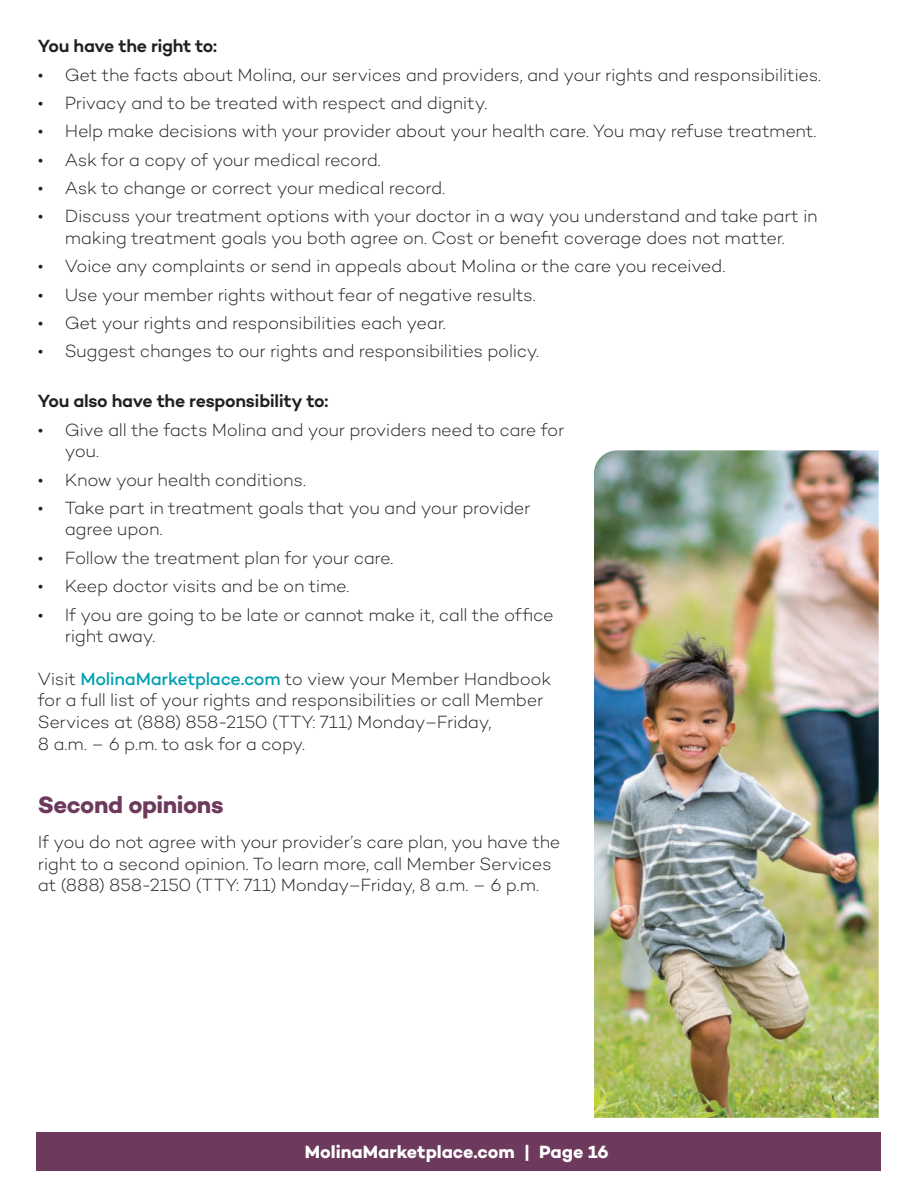
<style>
.page{position:relative;width:918px;height:1188px;background:#fff}
.page>*{position:absolute;margin:0;border:0;box-sizing:border-box;transform-origin:0 0}
.t1{font:700 24px "Campton";letter-spacing:-.02em;color:#6d3a5d}
.t2{font:300 18px/21.6px "Campton";letter-spacing:-.02em;color:#231f20}
.t3{font:600 18px "Campton";letter-spacing:-.02em;color:#231f20}
.t4{font:700 18px "Campton";color:#fff}
.s1{font-weight:500;color:#00a0b0}
</style>
<div class="page">
<img style="left:594px;top:450px;width:285px;height:668px">
<div style="left:37px;top:1132px;width:844px;height:39px;background:#6d3a5d"></div>
<p class="t3" style="left:38px;top:35px;width:181px">You have the right to:</p>
<p class="t2" style="left:38px;top:63px;width:785px">• Get the facts about Molina, our services and providers, and your rights and responsibilities.</p>
<p class="t2" style="left:38px;top:92px;width:451px">• Privacy and to be treated with respect and dignity.</p>
<p class="t2" style="left:38px;top:120px;width:780px">• Help make decisions with your provider about your health care. You may refuse treatment.</p>
<p class="t2" style="left:38px;top:148px;width:345px">• Ask for a copy of your medical record.</p>
<p class="t2" style="left:38px;top:177px;width:409px">• Ask to change or correct your medical record.</p>
<p class="t2" style="left:38px;top:205px;width:781px;text-align:center">• Discuss your treatment options with your doctor in a way you understand and take part in making treatment goals you both agree on. Cost or benefit coverage does not matter.</p>
<p class="t2" style="left:38px;top:255px;width:689px">• Voice any complaints or send in appeals about Molina or the care you received.</p>
<p class="t2" style="left:38px;top:283px;width:500px">• Use your member rights without fear of negative results.</p>
<p class="t2" style="left:38px;top:312px;width:410px">• Get your rights and responsibilities each year.</p>
<p class="t2" style="left:38px;top:340px;width:503px">• Suggest changes to our rights and responsibilities policy.</p>
<p class="t3" style="left:38px;top:390px;width:292px">You also have the responsibility to:</p>
<p class="t2" style="left:65px;top:418px;width:501px;text-indent:-27px">• Give all the facts Molina and your providers need to care for you.</p>
<p class="t2" style="left:38px;top:468px;width:270px">• Know your health conditions.</p>
<p class="t2" style="left:65px;top:497px;width:467px;text-indent:-27px">• Take part in treatment goals that you and your provider agree upon.</p>
<p class="t2" style="left:38px;top:547px;width:357px">• Follow the treatment plan for your care.</p>
<p class="t2" style="left:38px;top:575px;width:313px">• Keep doctor visits and be on time.</p>
<p class="t2" style="left:65px;top:603px;width:491px;text-indent:-27px">• If you are going to be late or cannot make it, call the office right away.</p>
<p class="t2" style="left:38px;top:668px;width:515px">Visit <span class="s1">MolinaMarketplace.com</span> to view your Member Handbook for a full list of your rights and responsibilities or call Member Services at (888) 858-2150 (TTY: 711) Monday–Friday,<br>8 a.m. – 6 p.m. to ask for a copy.</p>
<h2 class="t1" style="left:38px;top:789px;width:187px">Second opinions</h2>
<p class="t2" style="left:38px;top:831px;width:524px">If you do not agree with your provider’s care plan, you have the right to a second opinion. To learn more, call Member Services at (888) 858-2150 (TTY: 711) Monday–Friday, 8 a.m. – 6 p.m.</p>
<p class="t4" style="left:305px;top:1141px;width:305px">MolinaMarketplace.com | Page 16</p>
</div>
